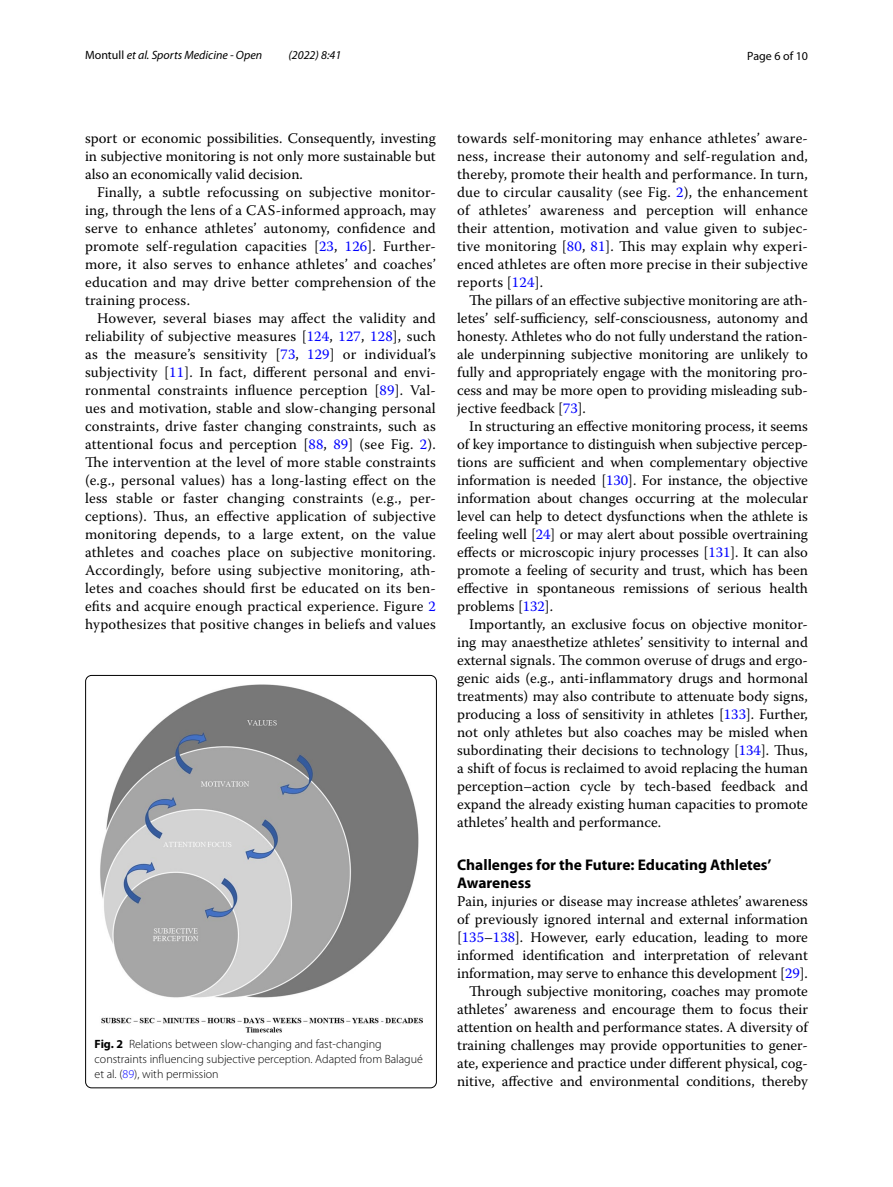
<style>
.page{position:relative;width:893px;height:1187px;background:#fff}
.page>*{position:absolute;margin:0;border:0;box-sizing:border-box;transform-origin:0 0}
.t1{font:700 15.45px/18px "Myriad Pro";color:#000}
.t2{font:14.7px/18px "Warnock Pro";color:#000;text-align:justify}
.t3{font:300 12px/15px "Myriad Pro";color:#000}
.t4{font:italic 12px "Myriad Pro";color:#000}
.t5{font:12px "Myriad Pro";color:#000}
.s1{font-style:normal}
.s2{color:#00f}
.s3{font-weight:700}
</style>
<div class="page">
<img style="left:100px;top:684px;width:323px;height:348px">
<div style="left:85px;top:675px;width:352px;height:412px;border:1px solid #000;border-radius:6px"></div>
<p class="t4" style="left:85px;top:48px;width:179px"><span class="s1">Montull</span> et al. Sports Medicine - Open</p>
<p class="t4" style="left:288px;top:48px;width:54px">(2022) 8:41</p>
<p class="t5" style="left:747px;top:48px;width:62px">Page 6 of 10</p>
<p class="t2" style="left:85px;top:128px;width:352px">sport or economic possibilities. Consequently, investing in subjective monitoring is not only more sustainable but also an economically valid decision.</p>
<p class="t2" style="left:85px;top:182px;width:352px;text-indent:12px">Finally, a subtle refocussing on subjective monitor&shy;ing, through the lens of a CAS-informed approach, may serve to enhance athletes’ autonomy, confidence and promote self-regulation capacities [<span class="s2">23</span>, <span class="s2">126</span>]. Further&shy;more, it also serves to enhance athletes’ and coaches’ education and may drive better comprehension of the training process.</p>
<p class="t2" style="left:85px;top:308px;width:352px;text-indent:12px">However, several biases may affect the validity and reliability of subjective measures [<span class="s2">124</span>, <span class="s2">127</span>, <span class="s2">128</span>], such as the measure’s sensitivity [<span class="s2">73</span>, <span class="s2">129</span>] or individual’s subjectivity [<span class="s2">11</span>]. In fact, different personal and envi&shy;ronmental constraints influence perception [<span class="s2">89</span>]. Val&shy;ues and motivation, stable and slow-changing personal constraints, drive faster changing constraints, such as attentional focus and perception [<span class="s2">88</span>, <span class="s2">89</span>] (see Fig. <span class="s2">2</span>).<br>The intervention at the level of more stable constraints (e.g., personal values) has a long-lasting effect on the less stable or faster changing constraints (e.g., per&shy;ceptions). Thus, an effective application of subjective monitoring depends, to a large extent, on the value athletes and coaches place on subjective monitoring.<br>Accordingly, before using subjective monitoring, ath&shy;letes and coaches should first be educated on its ben&shy;efits and acquire enough practical experience. Figure <span class="s2">2 </span>hypothesizes that positive changes in beliefs and values</p>
<p class="t3" style="left:95px;top:1036px;width:330px"><span class="s3">Fig. 2</span> Relations between slow-changing and fast-changing constraints influencing subjective perception. Adapted from Balagué et al. (<span class="s2">89</span>), with permission</p>
<p class="t2" style="left:457px;top:128px;width:352px">towards self-monitoring may enhance athletes’ aware&shy;ness, increase their autonomy and self-regulation and, thereby, promote their health and performance. In turn, due to circular causality (see Fig. <span class="s2">2</span>), the enhancement of athletes’ awareness and perception will enhance their attention, motivation and value given to subjec&shy;tive monitoring [<span class="s2">80</span>, <span class="s2">81</span>]. This may explain why experi&shy;enced athletes are often more precise in their subjective reports [<span class="s2">124</span>].</p>
<p class="t2" style="left:457px;top:290px;width:352px;text-indent:12px">The pillars of an effective subjective monitoring are ath&shy;letes’ self-sufficiency, self-consciousness, autonomy and honesty. Athletes who do not fully understand the ration&shy;ale underpinning subjective monitoring are unlikely to fully and appropriately engage with the monitoring pro&shy;cess and may be more open to providing misleading sub&shy;jective feedback [<span class="s2">73</span>].</p>
<p class="t2" style="left:457px;top:416px;width:352px;text-indent:12px">In structuring an effective monitoring process, it seems of key importance to distinguish when subjective percep&shy;tions are sufficient and when complementary objective information is needed [<span class="s2">130</span>]. For instance, the objective information about changes occurring at the molecular level can help to detect dysfunctions when the athlete is feeling well [<span class="s2">24</span>] or may alert about possible overtraining effects or microscopic injury processes [<span class="s2">131</span>]. It can also promote a feeling of security and trust, which has been effective in spontaneous remissions of serious health problems [<span class="s2">132</span>].</p>
<p class="t2" style="left:457px;top:614px;width:352px;text-indent:12px">Importantly, an exclusive focus on objective monitor&shy;ing may anaesthetize athletes’ sensitivity to internal and external signals. The common overuse of drugs and ergo&shy;genic aids (e.g., anti-inflammatory drugs and hormonal treatments) may also contribute to attenuate body signs, producing a loss of sensitivity in athletes [<span class="s2">133</span>]. Further, not only athletes but also coaches may be misled when subordinating their decisions to technology [<span class="s2">134</span>]. Thus, a shift of focus is reclaimed to avoid replacing the human perception–action cycle by tech-based feedback and expand the already existing human capacities to promote athletes’ health and performance.</p>
<p class="t1" style="left:457px;top:855px;width:316px">Challenges for the Future: Educating Athletes’<br>Awareness</p>
<p class="t2" style="left:457px;top:892px;width:352px;text-align:right">Pain, injuries or disease may increase athletes’ awareness of previously ignored internal and external information [<span class="s2">135</span>–<span class="s2">138</span>]. However, early education, leading to more informed identification and interpretation of relevant information, may serve to enhance this development [<span class="s2">29</span>].<br>Through subjective monitoring, coaches may promote athletes’ awareness and encourage them to focus their attention on health and performance states. A diversity of training challenges may provide opportunities to gener&shy;ate, experience and practice under different physical, cog&shy;nitive, affective and environmental conditions, thereby</p>
</div>
